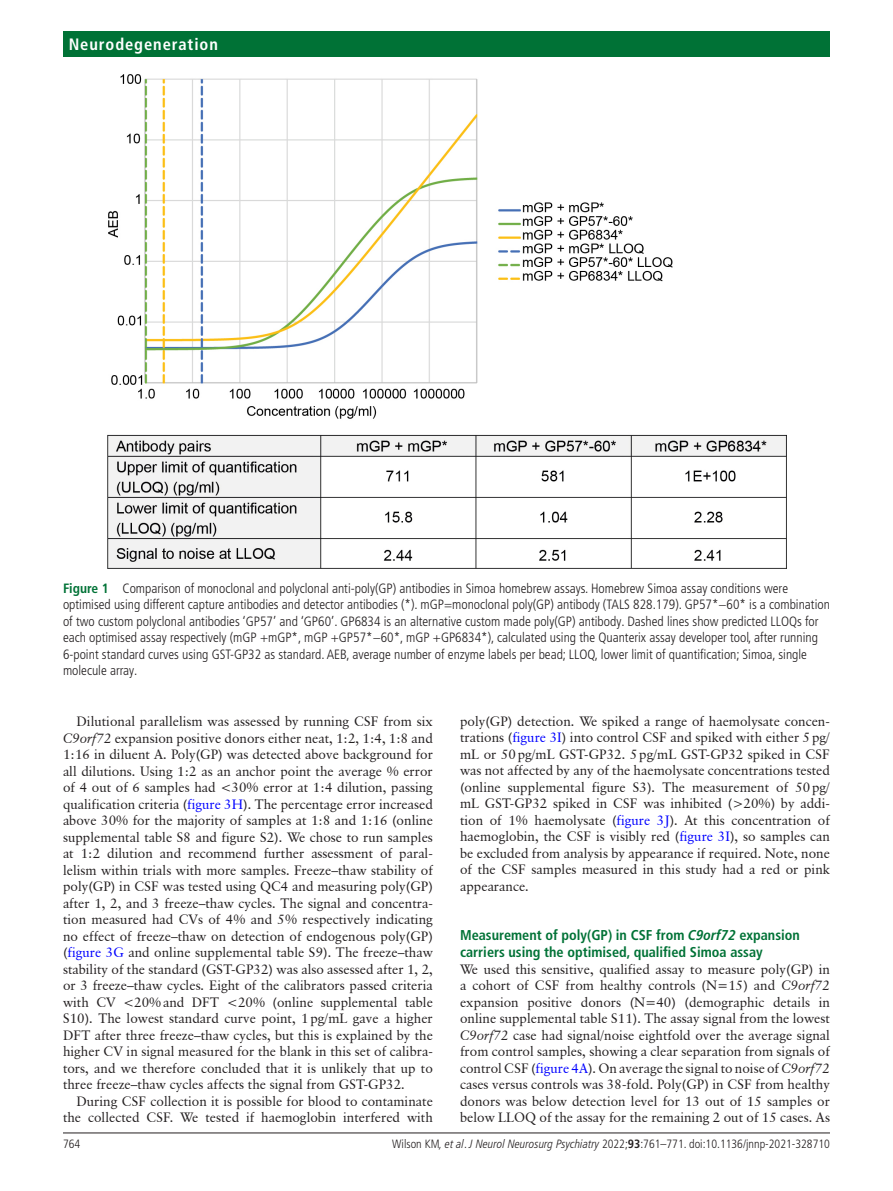
<style>
.page{position:relative;width:893px;height:1191px;background:#fff}
.page>*{position:absolute;margin:0;border:0;box-sizing:border-box;transform-origin:0 0}
.t1{font:700 condensed 16.5px "Frutiger LT Pro";letter-spacing:.055em;color:#fff}
.t2{font:700 condensed 14.25px/17.2px "Frutiger LT Pro";color:#007236}
.t3{font:13.5px/16.5px "Classical Garamond BT";color:#231f20;text-align:justify}
.t4{font:300 condensed 13.5px/16.5px "Frutiger LT Pro";color:#231f20}
.t5{font:300 condensed 12px "Frutiger LT Pro";color:#231f20}
.s1{font-weight:700;color:#007236}
.s2{font-style:italic}
.s3{color:#00f}
.s4{font-weight:700}
</style>
<div class="page">
<hr style="left:63px;top:1132px;width:767px;height:1px;background:#231f20">
<div style="left:63px;top:31px;width:767px;height:25px;background:#007236"></div>
<img style="left:107px;top:74px;width:679px;height:494px">
<p class="t1" style="left:69px;top:34px;width:151px">Neurodegeneration</p>
<p class="t4" style="left:63px;top:580px;width:768px"><span class="s1">Figure 1</span> Comparison of monoclonal and polyclonal anti-poly(GP) antibodies in Simoa homebrew assays. Homebrew Simoa assay conditions were optimised using different capture antibodies and detector antibodies (*). mGP=monoclonal poly(GP) antibody (TALS 828.179). GP57*−60* is a combination of two custom polyclonal antibodies ‘GP57’ and ‘GP60’. GP6834 is an alternative custom made poly(GP) antibody. Dashed lines show predicted LLOQs for each optimised assay respectively (mGP +mGP*, mGP +GP57*−60*, mGP +GP6834*), calculated using the Quanterix assay developer tool, after running 6-point standard curves using GST-GP32 as standard. AEB, average number of enzyme labels per bead; LLOQ, lower limit of quantification; Simoa, single molecule array.</p>
<p class="t3" style="left:63px;top:713px;width:371px;text-indent:14px">Dilutional parallelism was assessed by running CSF from six <span class="s2">C9orf72</span> expansion positive donors either neat, 1:2, 1:4, 1:8 and 1:16 in diluent A. Poly(GP) was detected above background for all dilutions. Using 1:2 as an anchor point the average % error of 4 out of 6 samples had &lt;30% error at 1:4 dilution, passing qualification criteria (<span class="s3">figure 3H</span>). The percentage error increased above 30% for the majority of samples at 1:8 and 1:16 (online supplemental table S8 and figure S2). We chose to run samples at 1:2 dilution and recommend further assessment of paral&shy;lelism within trials with more samples. Freeze–thaw stability of poly(GP) in CSF was tested using QC4 and measuring poly(GP) after 1, 2, and 3 freeze–thaw cycles. The signal and concentra&shy;tion measured had CVs of 4% and 5% respectively indicating no effect of freeze–thaw on detection of endogenous poly(GP) (<span class="s3">figure 3G</span> and online supplemental table S9). The freeze–thaw stability of the standard (GST-GP32) was also assessed after 1, 2, or 3 freeze–thaw cycles. Eight of the calibrators passed criteria with CV &lt;20%and DFT &lt;20% (online supplemental table S10). The lowest standard curve point, 1pg/mL gave a higher DFT after three freeze–thaw cycles, but this is explained by the higher CV in signal measured for the blank in this set of calibra&shy;tors, and we therefore concluded that it is unlikely that up to three freeze–thaw cycles affects the signal from GST-GP32.</p>
<p class="t3" style="left:63px;top:1092px;width:371px;text-align:right">During CSF collection it is possible for blood to contaminate the collected CSF. We tested if haemoglobin interfered with</p>
<p class="t3" style="left:460px;top:713px;width:371px">poly(GP) detection. We spiked a range of haemolysate concen&shy;trations (<span class="s3">figure 3I</span>) into control CSF and spiked with either 5pg/ mL or 50pg/mL GST-GP32. 5pg/mL GST-GP32 spiked in CSF was not affected by any of the haemolysate concentrations tested (online supplemental figure S3). The measurement of 50pg/ mL GST-GP32 spiked in CSF was inhibited (&gt;20%) by addi&shy;tion of 1% haemolysate (<span class="s3">figure 3J</span>). At this concentration of haemoglobin, the CSF is visibly red (<span class="s3">figure 3I</span>), so samples can be excluded from analysis by appearance if required. Note, none of the CSF samples measured in this study had a red or pink appearance.</p>
<p class="t2" style="left:460px;top:926px;width:341px">Measurement of poly(GP) in CSF from <span class="s2">C9orf72</span> expansion carriers using the optimised, qualified Simoa assay</p>
<p class="t3" style="left:460px;top:960px;width:371px">We used this sensitive, qualified assay to measure poly(GP) in a cohort of CSF from healthy controls (N=15) and <span class="s2">C9orf72 </span>expansion positive donors (N=40) (demographic details in online supplemental table S11). The assay signal from the lowest <span class="s2">C9orf72</span> case had signal/noise eightfold over the average signal from control samples, showing a clear separation from signals of control CSF (<span class="s3">figure 4A</span>). On average the signal to noise of <span class="s2">C9orf72 </span>cases versus controls was 38-fold. Poly(GP) in CSF from healthy donors was below detection level for 13 out of 15 samples or below LLOQ of the assay for the remaining 2 out of 15 cases. As</p>
<p class="t5" style="left:63px;top:1136px;width:19px">764</p>
<p class="t5" style="left:392px;top:1136px;width:439px">Wilson KM<span class="s2">, et al</span>. <span class="s2">J Neurol Neurosurg Psychiatry</span> 2022;<span class="s4">93</span>:761–771. doi:10.1136/jnnp-2021-328710</p>
</div>
